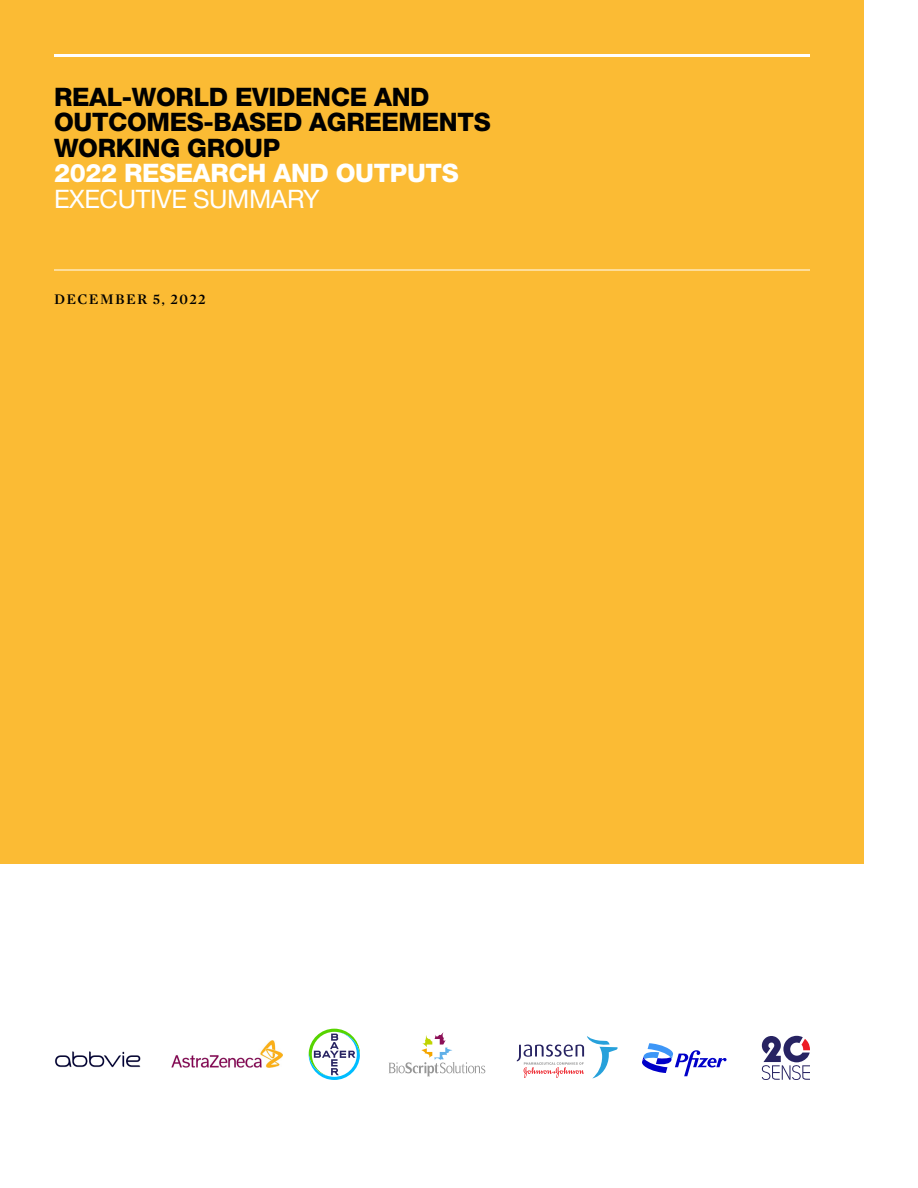
<style>
.page{position:relative;width:918px;height:1188px;background:#fff}
.page>*{position:absolute;margin:0;border:0;box-sizing:border-box;transform-origin:0 0}
.Title_Section_1{font:800 25.5px "Helvetica Neue LT Std";letter-spacing:-.015em;color:#000}
.Title_Section_1-2{font:800 25.5px "Helvetica Neue LT Std";letter-spacing:-.015em;color:#fff}
.Title_Section_1-3{font:25.5px "Helvetica Neue LT Std";letter-spacing:-.015em;color:#fff}
.t1{font:15px "Mercury Display Semibold SC";letter-spacing:.095em;color:#000}
</style>
<div class="page">
<div style="left:0;top:0;width:864px;height:864px;background:#fbbb34"></div>
<hr style="left:54px;top:54px;width:756px;height:3px;background:#fff">
<hr style="left:54px;top:270px;width:756px;height:1px;background:#fff">
<svg style="left:309px;top:1029px;width:51px;height:51px"></svg>
<svg style="left:389px;top:1032px;width:96px;height:44px"></svg>
<svg style="left:517px;top:1036px;width:101px;height:42px"></svg>
<svg style="left:761px;top:1036px;width:49px;height:44px"></svg>
<img style="left:172px;top:1041px;width:110px;height:27px">
<img style="left:55px;top:1052px;width:86px;height:16px">
<svg style="left:642px;top:1043px;width:85px;height:33px"></svg>
<p class="Title_Section_1" style="left:54px;top:81px;width:377px">REAL-WORLD EVIDENCE AND</p>
<p class="Title_Section_1" style="left:54px;top:107px;width:438px">OUTCOMES-BASED AGREEMENTS</p>
<p class="Title_Section_1" style="left:54px;top:132px;width:228px">WORKING GROUP</p>
<p class="Title_Section_1-2" style="left:54px;top:158px;width:406px">2022 RESEARCH AND OUTPUTS</p>
<p class="Title_Section_1-3" style="left:54px;top:183px;width:267px">EXECUTIVE SUMMARY</p>
<p class="t1" style="left:54px;top:291px;width:153px">DECEMBER 5, 2022</p>
</div>
